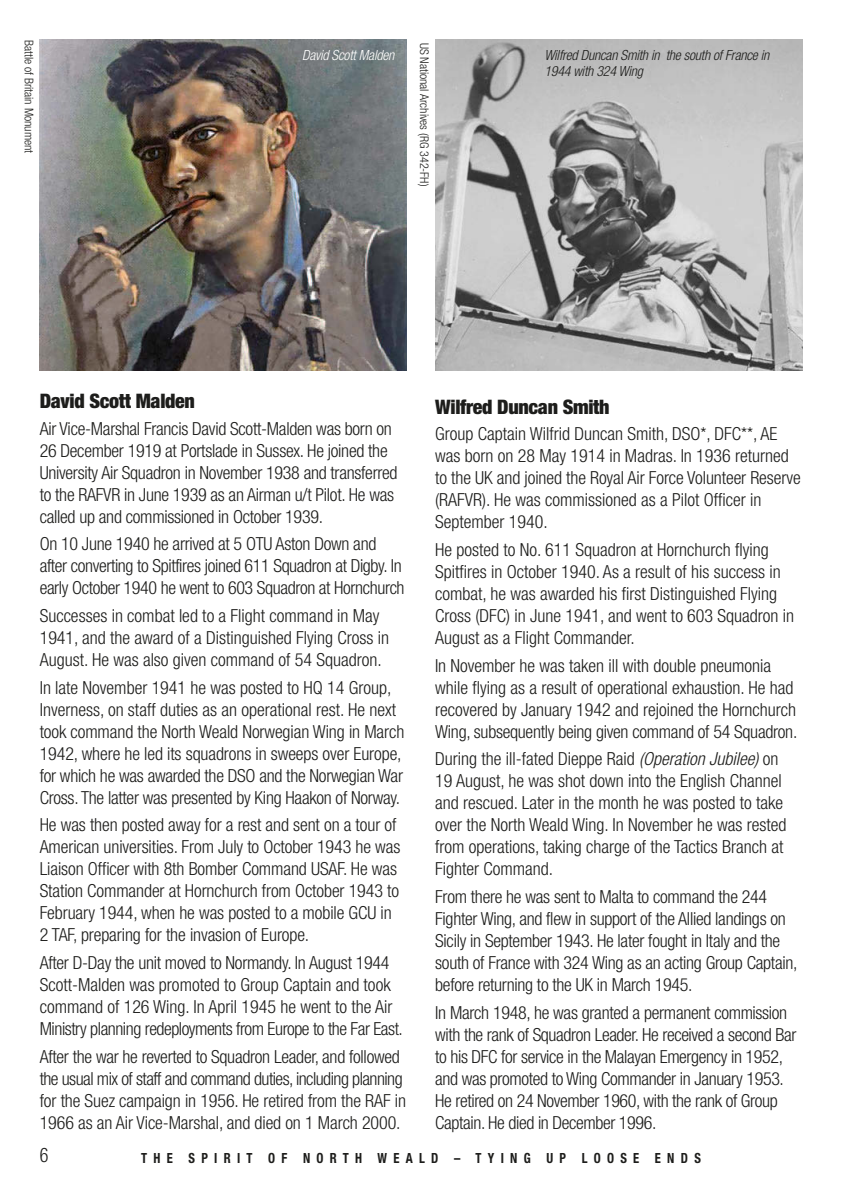
<style>
.page{position:relative;width:842px;height:1191px;background:#fff}
.page>*{position:absolute;margin:0;border:0;box-sizing:border-box;transform-origin:0 0}
.t1{font:900 condensed 20px "Helvetica Neue";letter-spacing:-.015em;color:#1d1d1b}
.t2{font:300 condensed 20px "Helvetica Neue";color:#1d1d1b;scale:.9 1}
.t3{font:300 condensed 18px/22px "Helvetica Neue";letter-spacing:-.005em;color:#1d1d1b}
.t4{font:italic 300 condensed 14px/16px "Helvetica Neue";color:#1d1d1b}
.t5{font:700 condensed 14px "Helvetica Neue";letter-spacing:.5em;color:#1d1d1b;scale:.9 1}
.t6{font:italic 300 condensed 14px "Helvetica Neue";color:#fff}
.t7{font:300 condensed 12px "Helvetica Neue";color:#1d1d1b}
.s1{font-style:italic}
</style>
<div class="page">
<img style="left:40px;top:40px;width:367px;height:330px">
<img style="left:435px;top:40px;width:367px;height:330px">
<p class="t7" style="left:33px;top:40px;width:115px;rotate:90deg">Battle of Britain Monument</p>
<p class="t6" style="left:302px;top:50px;width:96px">David ScottMalden</p>
<p class="t7" style="left:429px;top:43px;width:145px;rotate:90deg">US National Archives (RG 342-FH)</p>
<p class="t4" style="left:544px;top:48px;width:229px">Wilfred Duncan Smith in the south of France in<br>1944 with 324 Wing</p>
<h5 class="t1" style="left:40px;top:394px;width:157px">David Scott Malden</h5>
<p class="t3" style="left:40px;top:419px;width:359px">Air Vice-Marshal Francis David Scott-Malden was born on 26 December 1919 at Portslade in Sussex. He joined the University Air Squadron in November 1938 and transferred to the RAFVR in June 1939 as an Airman u/t Pilot. He was called up and commissioned in October 1939.</p>
<p class="t3" style="left:40px;top:534px;width:366px">On 10 June 1940 he arrived at 5 OTU Aston Down and after converting to Spitfires joined 611 Squadron at Digby. In early October 1940 he went to 603 Squadron at Hornchurch</p>
<p class="t3" style="left:40px;top:606px;width:351px">Successes in combat led to a Flight command in May<br>1941, and the award of a Distinguished Flying Cross in<br>August. He was also given command of 54 Squadron.</p>
<p class="t3" style="left:40px;top:677px;width:366px">In late November 1941 he was posted to HQ 14 Group, Inverness, on staff duties as an operational rest. He next took command the North Weald Norwegian Wing in March 1942, where he led its squadrons in sweeps over Europe, for which he was awarded the DSO and the Norwegian War Cross. The latter was presented by King Haakon of Norway.</p>
<p class="t3" style="left:40px;top:815px;width:362px">He was then posted away for a rest and sent on a tour of American universities. From July to October 1943 he was Liaison Officer with 8th Bomber Command USAF. He was Station Commander at Hornchurch from October 1943 to February 1944, when he was posted to a mobile GCU in 2 TAF, preparing for the invasion of Europe.</p>
<p class="t3" style="left:40px;top:953px;width:365px">After D-Day the unit moved to Normandy. In August 1944<br>Scott-Malden was promoted to Group Captain and took command of 126 Wing. In April 1945 he went to the Air Ministry planning redeployments from Europe to the Far East.</p>
<p class="t3" style="left:40px;top:1046px;width:368px">After the war he reverted to Squadron Leader, and followed the usual mix of staff and command duties, including planning for the Suez campaign in 1956. He retired from the RAF in 1966 as an Air Vice-Marshal, and died on 1 March 2000.</p>
<h5 class="t1" style="left:435px;top:400px;width:176px">Wilfred Duncan Smith</h5>
<p class="t3" style="left:435px;top:424px;width:367px">Group Captain Wilfrid Duncan Smith, DSO*, DFC**, AE was born on 28 May 1914 in Madras. In 1936 returned to the UK and joined the Royal Air Force Volunteer Reserve (RAFVR). He was commissioned as a Pilot Officer in September 1940.</p>
<p class="t3" style="left:435px;top:540px;width:360px">He posted to No. 611 Squadron at Hornchurch flying Spitfires in October 1940. As a result of his success in combat, he was awarded his first Distinguished Flying Cross (DFC) in June 1941, and went to 603 Squadron in August as a Flight Commander.</p>
<p class="t3" style="left:435px;top:655px;width:364px">In November he was taken ill with double pneumonia while flying as a result of operational exhaustion. He had recovered by January 1942 and rejoined the Hornchurch Wing, subsequently being given command of 54 Squadron.</p>
<p class="t3" style="left:435px;top:749px;width:353px">During the ill-fated Dieppe Raid <span class="s1">(Operation Jubilee)</span> on 19 August, he was shot down into the English Channel and rescued. Later in the month he was posted to take over the North Weald Wing. In November he was rested from operations, taking charge of the Tactics Branch at Fighter Command.</p>
<p class="t3" style="left:435px;top:887px;width:364px">From there he was sent to Malta to command the 244<br>Fighter Wing, and flew in support of the Allied landings on Sicily in September 1943. He later fought in Italy and the south of France with 324 Wing as an acting Group Captain, before returning to the UK in March 1945.</p>
<p class="t3" style="left:435px;top:1002px;width:363px">In March 1948, he was granted a permanent commission with the rank of Squadron Leader. He received a second Bar to his DFC for service in the Malayan Emergency in 1952, and was promoted to Wing Commander in January 1953.<br>He retired on 24 November 1960, with the rank of Group Captain. He died in December 1996.</p>
<p class="t2" style="left:40px;top:1147px;width:11px">6</p>
<p class="t5" style="left:141px;top:1150px;width:623px">THE SPIRIT OF NORTH WEALD – TYING UP LOOSE ENDS</p>
</div>
